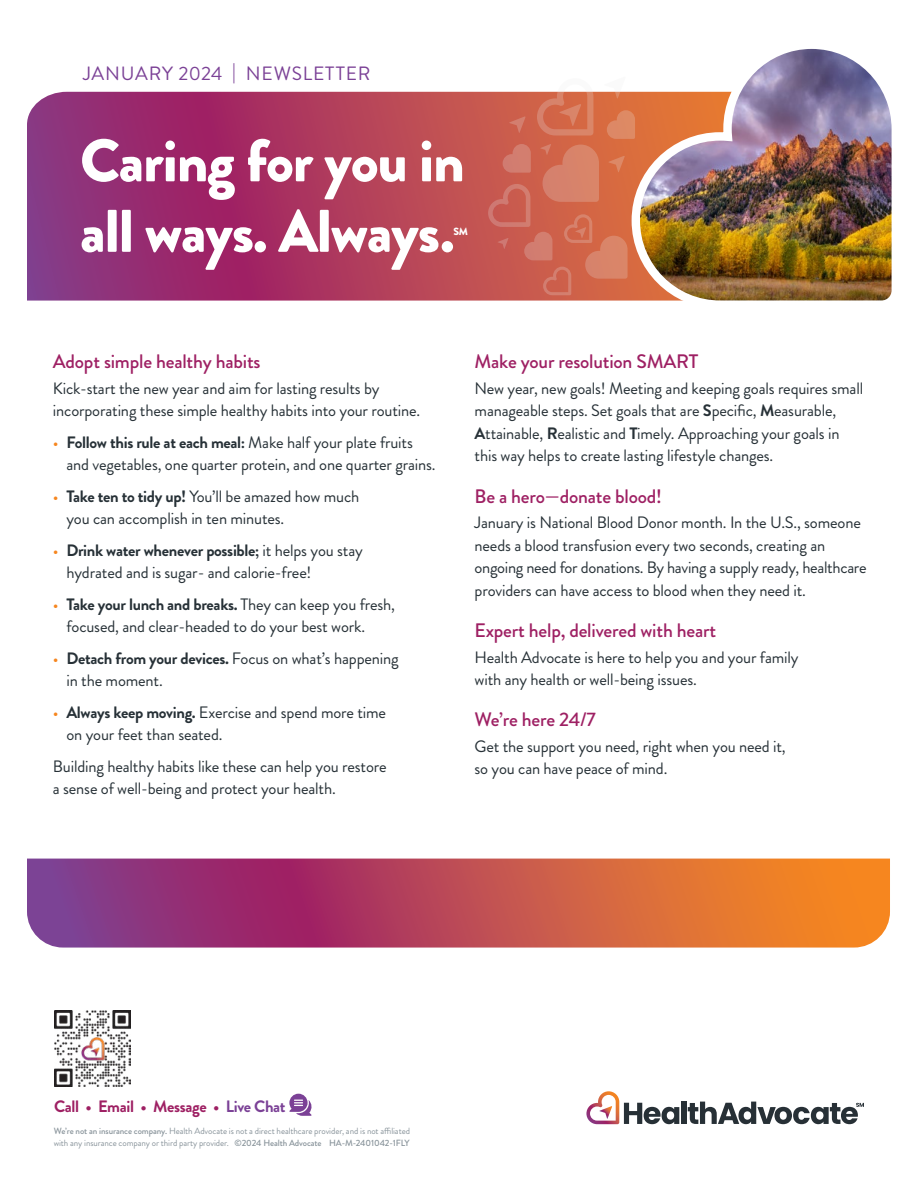
<style>
.page{position:relative;width:918px;height:1188px;background:#fff}
.page>*{position:absolute;margin:0;border:0;box-sizing:border-box;transform-origin:0 0}
.t1{font:900 60px/70.5px "Brandon Grotesque";letter-spacing:-.02em;color:#fff}
.t2{font:500 19.5px "Brandon Grotesque";letter-spacing:-.01em;color:#9e2063}
.t3{font:19.2px "Brandon Grotesque";letter-spacing:.04em;color:#7b4196}
.t4{font:16.5px/22.5px "Brandon Grotesque";letter-spacing:-.01em;color:#273137}
.t5{font:700 16.5px "Brandon Grotesque";letter-spacing:-.02em;color:#9e2063}
.t6{font:900 10.5px "Brandon Grotesque";color:#fff}
.t7{font:9px/12px "Brandon Grotesque";letter-spacing:-.01em;color:#89949b}
.s1{color:#f6861f}
.s2{font-weight:700}
.s3{color:#7b4196}
.s4{font-weight:500}
</style>
<div class="page">
<svg style="left:27px;top:859px;width:863px;height:89px;background:#bc5356"></svg>
<svg style="left:27px;top:92px;width:600px;height:209px;background:#a63865"></svg>
<svg style="left:488px;top:91px;width:139px;height:204px;background:#d16b53"></svg>
<img style="left:627px;top:48px;width:265px;height:253px">
<img style="left:54px;top:1010px;width:76px;height:76px">
<svg style="left:289px;top:1094px;width:23px;height:22px"></svg>
<svg style="left:586px;top:1091px;width:93px;height:33px"></svg>
<div style="left:681px;top:1102px;width:5px;height:22px;background:#273036"></div>
<svg style="left:688px;top:1102px;width:176px;height:22px"></svg>
<p class="t3" style="left:83px;top:60px;width:289px">JANUARY 2024 | NEWSLETTER</p>
<h1 class="t1" style="left:80px;top:126px;width:386px">Caring for you in all ways. Always.</h1>
<p class="t6" style="left:453px;top:224px;width:16px">SM</p>
<p class="t2" style="left:53px;top:348px;width:209px">Adopt simple healthy habits</p>
<p class="t4" style="left:53px;top:377px;width:369px">Kick-start the new year and aim for lasting results by incorporating these simple healthy habits into your routine.</p>
<p class="t4" style="left:66px;top:431px;width:371px;text-indent:-13px"><span class="s1">•</span> <span class="s2">Follow this rule at each meal:</span> Make half your plate fruits and vegetables, one quarter protein, and one quarter grains.</p>
<p class="t4" style="left:66px;top:485px;width:294px;text-indent:-13px"><span class="s1">•</span> <span class="s2">Take ten to tidy up!</span> You’ll be amazed how much you can accomplish in ten minutes.</p>
<p class="t4" style="left:66px;top:539px;width:298px;text-indent:-13px"><span class="s1">•</span> <span class="s2">Drink water whenever possible;</span> it helps you stay hydrated and is sugar- and calorie-free!</p>
<p class="t4" style="left:66px;top:593px;width:330px;text-indent:-13px"><span class="s1">•</span> <span class="s2">Take your lunch and breaks.</span> They can keep you fresh, focused, and clear-headed to do your best work.</p>
<p class="t4" style="left:66px;top:647px;width:334px;text-indent:-13px"><span class="s1">•</span> <span class="s2">Detach from your devices.</span> Focus on what’s happening in the moment.</p>
<p class="t4" style="left:66px;top:701px;width:321px;text-indent:-13px"><span class="s1">•</span> <span class="s2">Always keep moving.</span> Exercise and spend more time on your feet than seated.</p>
<p class="t4" style="left:53px;top:755px;width:335px">Building healthy habits like these can help you restore a sense of well-being and protect your health.</p>
<p class="t2" style="left:475px;top:348px;width:225px">Make your resolution SMART</p>
<p class="t4" style="left:475px;top:377px;width:390px">New year, new goals! Meeting and keeping goals requires small manageable steps. Set goals that are <span class="s2">S</span>pecific, <span class="s2">M</span>easurable, <span class="s2">A</span>ttainable, <span class="s2">R</span>ealistic and <span class="s2">T</span>imely. Approaching your goals in this way helps to create lasting lifestyle changes.</p>
<p class="t2" style="left:475px;top:482px;width:189px">Be a hero—donate blood!</p>
<p class="t4" style="left:475px;top:511px;width:394px">January is National Blood Donor month. In the U.S., someone needs a blood transfusion every two seconds, creating an ongoing need for donations. By having a supply ready, healthcare providers can have access to blood when they need it.</p>
<p class="t2" style="left:475px;top:617px;width:243px">Expert help, delivered with heart</p>
<p class="t4" style="left:475px;top:646px;width:326px">Health Advocate is here to help you and your family with any health or well-being issues.</p>
<p class="t2" style="left:475px;top:706px;width:123px">We’re here 24/7</p>
<p class="t4" style="left:475px;top:735px;width:313px">Get the support you need, right when you need it, so you can have peace of mind.</p>
<p class="t5" style="left:54px;top:1095px;width:233px">Call • Email • Message • <span class="s3">Live Chat</span></p>
<p class="t7" style="left:54px;top:1125px;width:358px"><span class="s4">We’re not an insurance company.</span> Health Advocate is not a direct healthcare provider, and is not affiliated with any insurance company or third party provider. <span class="s4">©2024 Health Advocate HA-M-2401042-1FLY</span></p>
</div>
